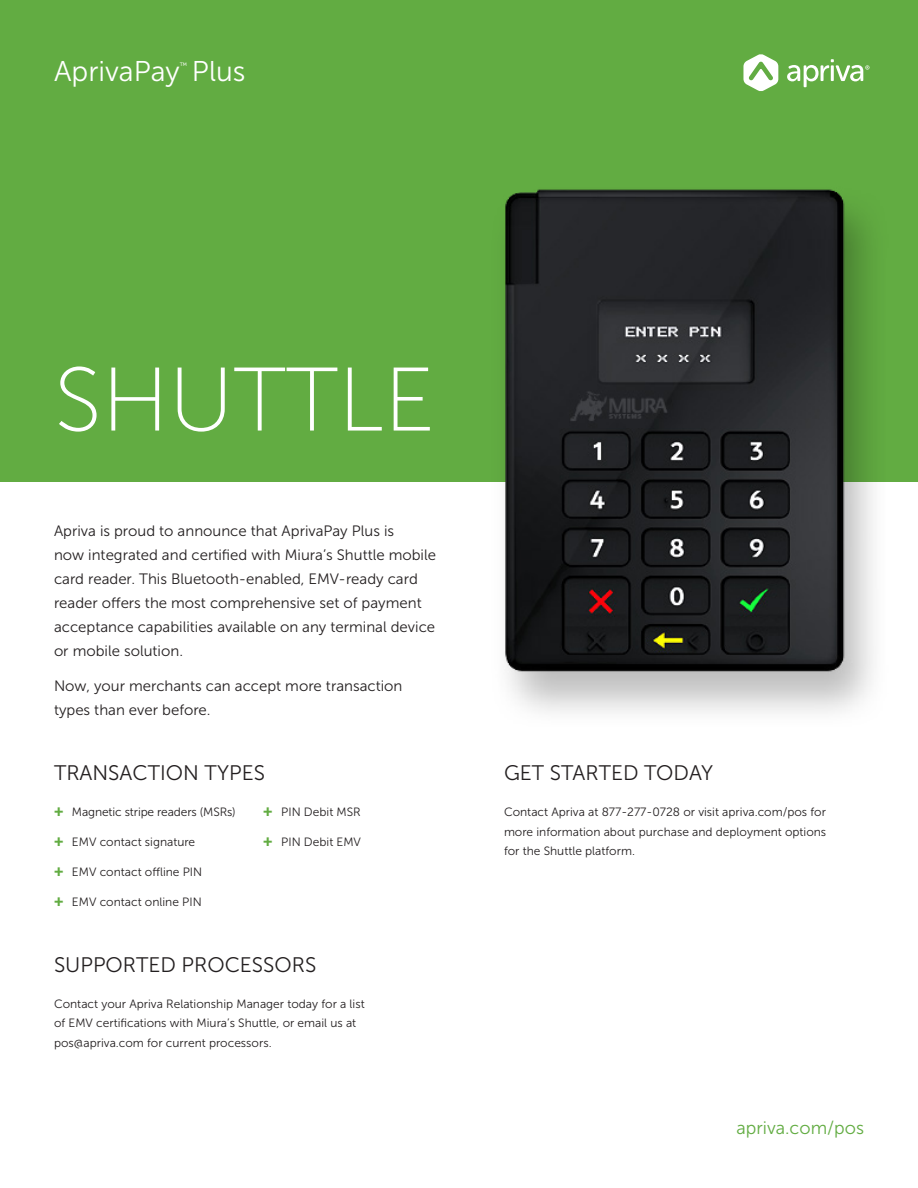
<style>
.page{position:relative;width:918px;height:1188px;background:#fff}
.page>*{position:absolute;margin:0;border:0;box-sizing:border-box;transform-origin:0 0}
.t1{font:90px "Museo Sans 100";color:#fff}
.t2{font:28.5px "Museo Sans 300";color:#fff}
.t3{font:21px "Museo Sans 300";color:#231f20}
.Intro{font:18px "Museo Sans 300";color:#62ac42}
.Intro-2{font:15px/24px "Museo Sans 300";color:#231f20}
.Body{font:12px/19.5px "Museo Sans 300";color:#231f20;text-align:justify}
.Body_-_Bullets{font:12px "Museo Sans 300";color:#231f20}
.t4{font:7.8px "Museo Sans 300";color:#fff}
.s1{font-family:"Museo Sans 900";font-size:15px;color:#62ac42}
</style>
<div class="page">
<div style="left:0;top:0;width:918px;height:482px;background:#62ac42"></div>
<svg style="left:743px;top:54px;width:35px;height:37px"></svg>
<svg style="left:787px;top:59px;width:82px;height:28px"></svg>
<img style="left:505px;top:189px;width:369px;height:524px">
<h1 class="t2" style="left:54px;top:56px;width:193px">AprivaPay Plus</h1>
<h1 class="t4" style="left:180px;top:61px;width:9px">™</h1>
<h1 class="t1" style="left:54px;top:352px;width:383px">SHUTTLE</h1>
<p class="Intro-2" style="left:54px;top:519px;width:384px">Apriva is proud to announce that AprivaPay Plus is<br>now integrated and certified with Miura’s Shuttle mobile card reader. This Bluetooth-enabled, EMV-ready card reader offers the most comprehensive set of payment acceptance capabilities available on any terminal device or mobile solution.</p>
<p class="Intro-2" style="left:54px;top:674px;width:350px">Now, your merchants can accept more transaction types than ever before.</p>
<h2 class="t3" style="left:54px;top:762px;width:213px">TRANSACTION TYPES</h2>
<p class="Body_-_Bullets" style="left:54px;top:806px;width:183px"><span class="s1">+</span> Magnetic stripe readers (MSRs)</p>
<p class="Body_-_Bullets" style="left:54px;top:836px;width:143px"><span class="s1">+</span> EMV contact signature</p>
<p class="Body_-_Bullets" style="left:54px;top:866px;width:150px"><span class="s1">+</span> EMV contact offline PIN</p>
<p class="Body_-_Bullets" style="left:54px;top:896px;width:149px"><span class="s1">+</span> EMV contact online PIN</p>
<p class="Body_-_Bullets" style="left:263px;top:806px;width:99px"><span class="s1">+</span> PIN Debit MSR</p>
<p class="Body_-_Bullets" style="left:263px;top:836px;width:99px"><span class="s1">+</span> PIN Debit EMV</p>
<h2 class="t3" style="left:54px;top:953px;width:264px">SUPPORTED PROCESSORS</h2>
<p class="Body" style="left:54px;top:994px;width:312px;text-align:left">Contact your Apriva Relationship Manager today for a list of EMV certifications with Miura’s Shuttle, or email us at pos@apriva.com for current processors.</p>
<h2 class="t3" style="left:504px;top:762px;width:211px">GET STARTED TODAY</h2>
<p class="Body" style="left:504px;top:802px;width:324px">Contact Apriva at 877-277-0728 or visit apriva.com/pos for more information about purchase and deployment options for the Shuttle platform.</p>
<p class="Intro" style="left:737px;top:1118px;width:129px">apriva.com/pos</p>
</div>
